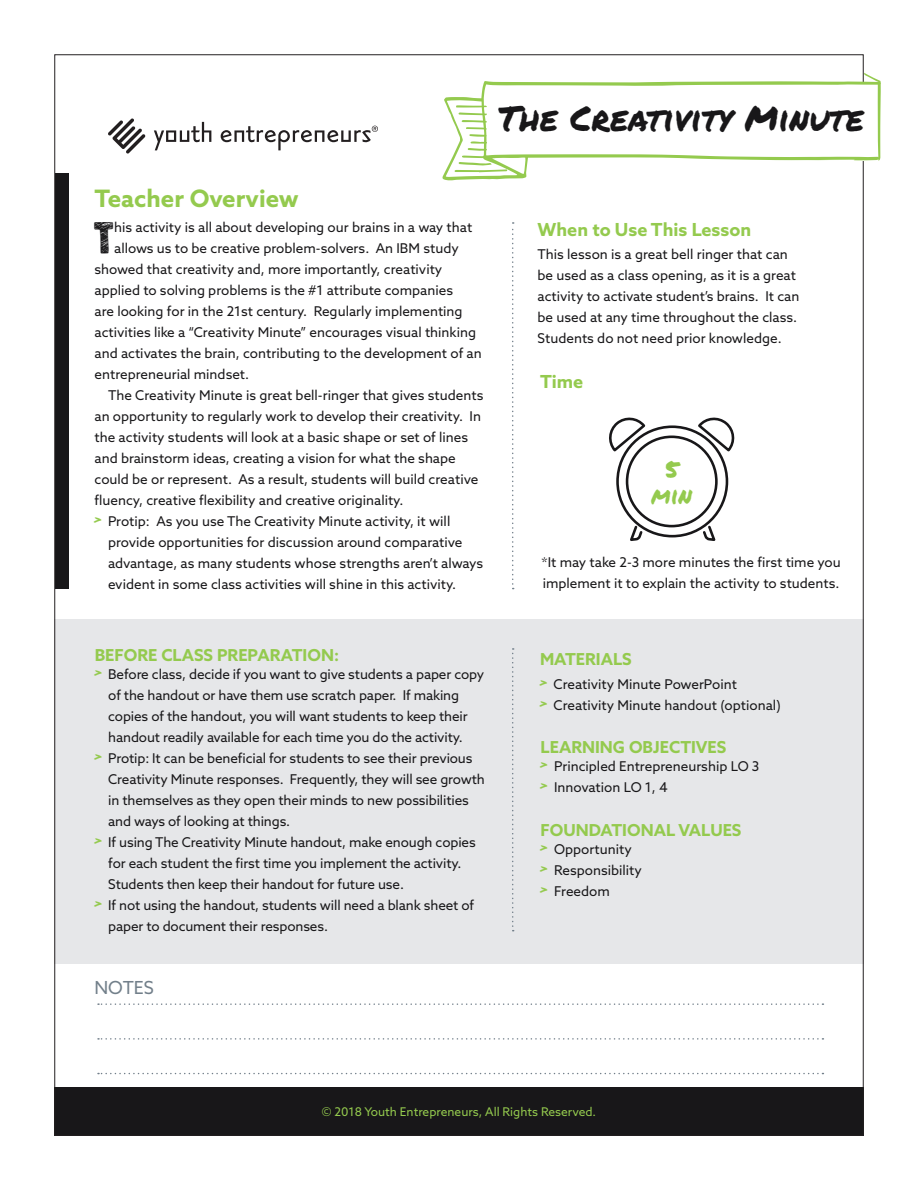
<style>
.page{position:relative;width:918px;height:1188px;background:#fff}
.page>*{position:absolute;margin:0;border:0;box-sizing:border-box;transform-origin:0 0}
.Body_-_Overview{font:41.25px "KG Broken Vessels Sketch";color:#181719}
.Title_-_Overview{font:34.5px "Permanent Marker";color:#181719}
.Header_1{font:700 24px "Azo Sans";color:#94ca4e}
.Timer{font:24px "Permanent Marker";color:#94ca4e}
.Subhead_-_Regular{font:700 18px "Azo Sans";color:#94ca4e}
.Subhead_-_Bold{font:18px "Azo Sans";color:#727f8a}
.Subhead_-_Bold-2{font:700 16.5px "Azo Sans";color:#94ca4e}
.Body_-_Overview-2{font:13.5px/21px "Azo Sans";color:#181719}
.Copyright_Informatio{font:12px "Azo Sans";color:#94ca4e}
</style>
<div class="page">
<div style="left:54px;top:619px;width:810px;height:345px;background:#e6e7e9"></div>
<div style="left:54px;top:1088px;width:810px;height:48px;background:#181719"></div>
<div style="left:55px;top:173px;width:14px;height:416px;background:#181719"></div>
<svg style="left:609px;top:417px;width:126px;height:124px"></svg>
<svg style="left:442px;top:81px;width:422px;height:100px"></svg>
<svg style="left:863px;top:72px;width:18px;height:89px"></svg>
<svg style="left:512px;top:648px;width:2px;height:283px"></svg>
<svg style="left:512px;top:222px;width:2px;height:367px"></svg>
<svg style="left:108px;top:119px;width:37px;height:35px"></svg>
<svg style="left:154px;top:122px;width:57px;height:28px"></svg>
<svg style="left:221px;top:126px;width:157px;height:24px"></svg>
<svg style="left:98px;top:1003px;width:725px;height:2px"></svg>
<svg style="left:98px;top:1038px;width:725px;height:2px"></svg>
<svg style="left:98px;top:1073px;width:725px;height:1px"></svg>
<p class="Title_-_Overview" style="left:499px;top:92px;width:367px">The Creativity Minute</p>
<p class="Header_1" style="left:94px;top:183px;width:206px">Teacher Overview</p>
<p class="Body_-_Overview" style="left:94px;top:213px;width:22px">T</p>
<p class="Body_-_Overview-2" style="left:114px;top:217px;width:360px">his activity is all about developing our brains in a way that</p>
<p class="Body_-_Overview-2" style="left:114px;top:238px;width:346px">allows us to be creative problem-solvers. An IBM study</p>
<p class="Body_-_Overview-2" style="left:94px;top:259px;width:349px">showed that creativity and, more importantly, creativity</p>
<p class="Body_-_Overview-2" style="left:94px;top:280px;width:360px">applied to solving problems is the #1 attribute companies</p>
<p class="Body_-_Overview-2" style="left:94px;top:301px;width:370px">are looking for in the 21st century. Regularly implementing</p>
<p class="Body_-_Overview-2" style="left:94px;top:322px;width:383px">activities like a “Creativity Minute” encourages visual thinking</p>
<p class="Body_-_Overview-2" style="left:94px;top:343px;width:389px">and activates the brain, contributing to the development of an</p>
<p class="Body_-_Overview-2" style="left:94px;top:364px;width:156px">entrepreneurial mindset.</p>
<p class="Body_-_Overview-2" style="left:94px;top:385px;width:390px;text-indent:14px">The Creativity Minute is great bell-ringer that gives students an opportunity to regularly work to develop their creativity. In the activity students will look at a basic shape or set of lines and brainstorm ideas, creating a vision for what the shape could be or represent. As a result, students will build creative fluency, creative flexibility and creative originality.</p>
<p class="Body_-_Overview-2" style="left:108px;top:511px;width:377px;text-indent:-14px"><sup>&gt;</sup> Protip: As you use The Creativity Minute activity, it will provide opportunities for discussion around comparative advantage, as many students whose strengths aren’t always evident in some class activities will shine in this activity.</p>
<p class="Subhead_-_Bold-2" style="left:95px;top:644px;width:246px">BEFORE CLASS PREPARATION:</p>
<p class="Body_-_Overview-2" style="left:108px;top:664px;width:377px;text-indent:-14px"><sup>&gt;</sup> Before class, decide if you want to give students a paper copy of the handout or have them use scratch paper. If making copies of the handout, you will want students to keep their handout readily available for each time you do the activity.</p>
<p class="Body_-_Overview-2" style="left:108px;top:748px;width:378px;text-indent:-14px"><sup>&gt;</sup> Protip: It can be beneficial for students to see their previous Creativity Minute responses. Frequently, they will see growth in themselves as they open their minds to new possibilities and ways of looking at things.</p>
<p class="Body_-_Overview-2" style="left:108px;top:832px;width:369px;text-indent:-14px"><sup>&gt;</sup> If using The Creativity Minute handout, make enough copies for each student the first time you implement the activity.<br>Students then keep their handout for future use.</p>
<p class="Body_-_Overview-2" style="left:108px;top:895px;width:367px;text-indent:-14px"><sup>&gt;</sup> If not using the handout, students will need a blank sheet of paper to document their responses.</p>
<p class="Subhead_-_Bold" style="left:94px;top:975px;width:61px">NOTES</p>
<p class="Subhead_-_Regular" style="left:538px;top:217px;width:215px">When to Use This Lesson</p>
<p class="Body_-_Overview-2" style="left:538px;top:243px;width:263px">This lesson is a great bell ringer that can be used as a class opening, as it is a great activity to activate student’s brains. It can be used at any time throughout the class.<br>Students do not need prior knowledge.</p>
<p class="Subhead_-_Regular" style="left:540px;top:369px;width:45px">Time</p>
<p class="Timer" style="left:665px;top:451px;width:15px">5</p>
<p class="Timer" style="left:651px;top:477px;width:42px">min</p>
<p class="Body_-_Overview-2" style="left:542px;top:551px;width:301px">*It may take 2-3 more minutes the first time you implement it to explain the activity to students.</p>
<p class="Subhead_-_Bold-2" style="left:540px;top:648px;width:93px">MATERIALS</p>
<p class="Body_-_Overview-2" style="left:540px;top:674px;width:199px"><sup>&gt;</sup> Creativity Minute PowerPoint</p>
<p class="Body_-_Overview-2" style="left:540px;top:695px;width:242px"><sup>&gt;</sup> Creativity Minute handout (optional)</p>
<p class="Subhead_-_Bold-2" style="left:541px;top:736px;width:187px">LEARNING OBJECTIVES</p>
<p class="Body_-_Overview-2" style="left:541px;top:756px;width:220px"><sup>&gt;</sup> Principled Entrepreneurship LO 3</p>
<p class="Body_-_Overview-2" style="left:541px;top:777px;width:129px"><sup>&gt;</sup> Innovation LO 1, 4</p>
<p class="Subhead_-_Bold-2" style="left:541px;top:819px;width:202px">FOUNDATIONAL VALUES</p>
<p class="Body_-_Overview-2" style="left:541px;top:838px;width:93px"><sup>&gt;</sup> Opportunity</p>
<p class="Body_-_Overview-2" style="left:541px;top:859px;width:103px"><sup>&gt;</sup> Responsibility</p>
<p class="Body_-_Overview-2" style="left:541px;top:880px;width:71px"><sup>&gt;</sup> Freedom</p>
<p class="Copyright_Informatio" style="left:322px;top:1104px;width:276px">© 2018 Youth Entrepreneurs, All Rights Reserved.</p>
</div>
